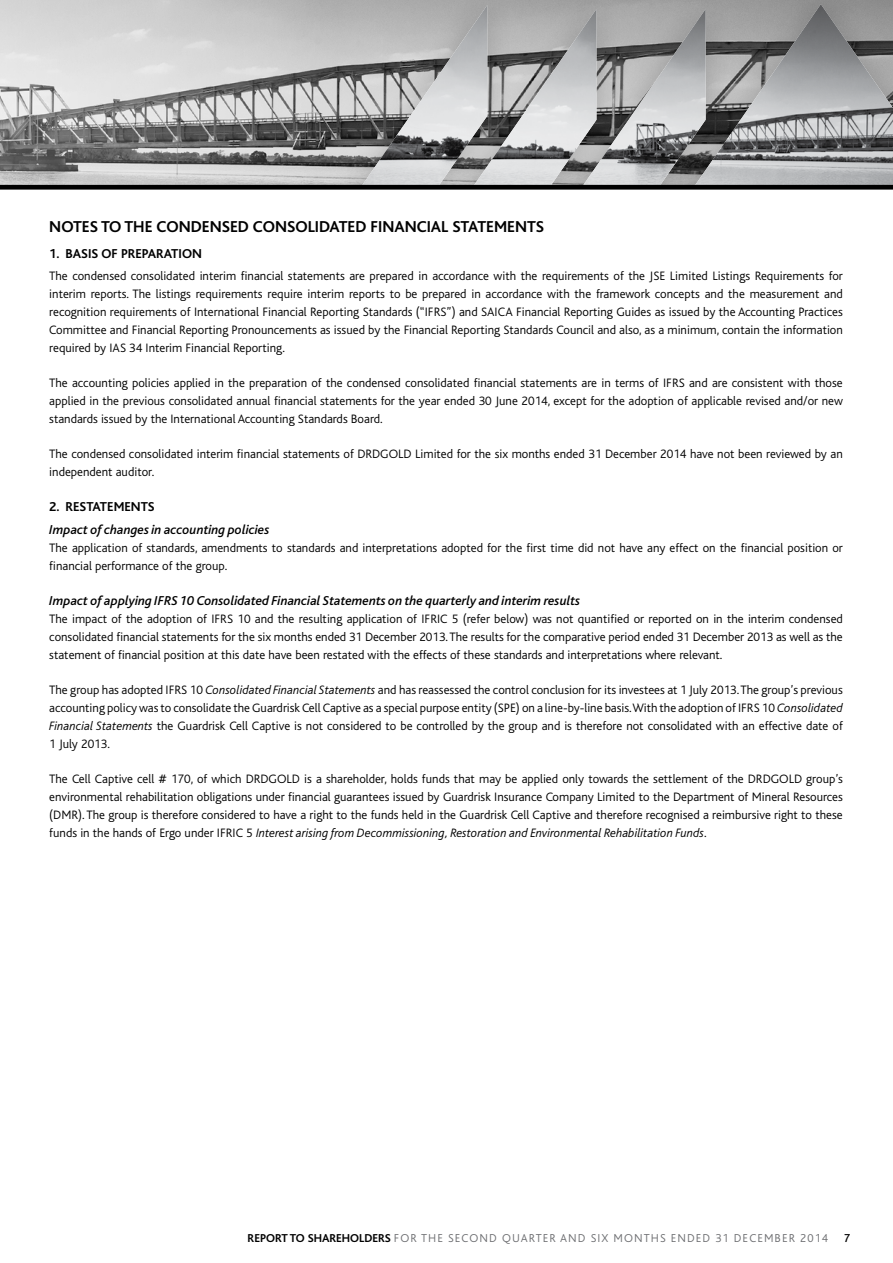
<style>
.page{position:relative;width:893px;height:1263px;background:#fff}
.page>*{position:absolute;margin:0;border:0;box-sizing:border-box;transform-origin:0 0}
.t1{font:700 16.5px "Bliss";color:#000}
.t2{font:italic 500 13.5px "Bliss";color:#000}
.t3{font:700 13.5px "Bliss";color:#000}
.t4{font:300 12.75px/18px "Bliss";color:#000;text-align:justify}
.t5{font:300 12px "Bliss";letter-spacing:.09em;color:#6d6e71}
.t6{font:500 12px "Bliss";color:#000}
.s1{font-style:italic}
.s2{font-weight:700;color:#000}
</style>
<div class="page">
<svg style="left:0;top:0;width:269px;height:185px;background:#b7b7b7"></svg>
<div style="left:269px;top:0;width:624px;height:187px;background:#000;opacity:.2"></div>
<svg style="left:361px;top:5px;width:333px;height:180px;background:#a8a9a9"></svg>
<svg style="left:694px;top:4px;width:199px;height:181px;background:#939495"></svg>
<hr style="left:0;top:185px;width:893px;height:4px;background:#000">
<p class="t1" style="left:49px;top:218px;width:496px">NOTES TO THE CONDENSED CONSOLIDATED FINANCIAL STATEMENTS</p>
<p class="t3" style="left:49px;top:247px;width:154px">1. BASIS OF PREPARATION</p>
<p class="t4" style="left:49px;top:267px;width:795px">The condensed consolidated interim financial statements are prepared in accordance with the requirements of the JSE Limited Listings Requirements for interim reports. The listings requirements require interim reports to be prepared in accordance with the framework concepts and the measurement and recognition requirements of International Financial Reporting Standards (“IFRS”) and SAICA Financial Reporting Guides as issued by the Accounting Practices Committee and Financial Reporting Pronouncements as issued by the Financial Reporting Standards Council and also, as a minimum, contain the information required by IAS 34 Interim Financial Reporting.</p>
<p class="t4" style="left:49px;top:374px;width:795px">The accounting policies applied in the preparation of the condensed consolidated financial statements are in terms of IFRS and are consistent with those applied in the previous consolidated annual financial statements for the year ended 30 June 2014, except for the adoption of applicable revised and/or new standards issued by the International Accounting Standards Board.</p>
<p class="t4" style="left:49px;top:445px;width:795px">The condensed consolidated interim financial statements of DRDGOLD Limited for the six months ended 31 December 2014 have not been reviewed by an independent auditor.</p>
<p class="t3" style="left:49px;top:500px;width:107px">2. RESTATEMENTS</p>
<p class="t2" style="left:49px;top:522px;width:222px">Impact of changes in accounting policies</p>
<p class="t4" style="left:49px;top:539px;width:795px">The application of standards, amendments to standards and interpretations adopted for the first time did not have any effect on the financial position or financial performance of the group.</p>
<p class="t2" style="left:49px;top:593px;width:532px">Impact of applying IFRS 10 Consolidated Financial Statements on the quarterly and interim results</p>
<p class="t4" style="left:49px;top:610px;width:795px">The impact of the adoption of IFRS 10 and the resulting application of IFRIC 5 (refer below) was not quantified or reported on in the interim condensed consolidated financial statements for the six months ended 31 December 2013. The results for the comparative period ended 31 December 2013 as well as the statement of financial position at this date have been restated with the effects of these standards and interpretations where relevant.</p>
<p class="t4" style="left:49px;top:681px;width:795px">The group has adopted IFRS 10 <span class="s1">Consolidated Financial Statements</span> and has reassessed the control conclusion for its investees at 1 July 2013. The group’s previous accounting policy was to consolidate the Guardrisk Cell Captive as a special purpose entity (SPE) on a line-by-line basis. With the adoption of IFRS 10 <span class="s1">Consolidated Financial Statements</span> the Guardrisk Cell Captive is not considered to be controlled by the group and is therefore not consolidated with an effective date of 1 July 2013.</p>
<p class="t4" style="left:49px;top:770px;width:795px">The Cell Captive cell # 170, of which DRDGOLD is a shareholder, holds funds that may be applied only towards the settlement of the DRDGOLD group’s environmental rehabilitation obligations under financial guarantees issued by Guardrisk Insurance Company Limited to the Department of Mineral Resources (DMR). The group is therefore considered to have a right to the funds held in the Guardrisk Cell Captive and therefore recognised a reimbursive right to these funds in the hands of Ergo under IFRIC 5 <span class="s1">Interest arising from Decommissioning, Restoration and Environmental Rehabilitation Funds</span>.</p>
<p class="t5" style="left:248px;top:1232px;width:582px"><span class="s2">REPORT TO SHAREHOLDERS</span> FOR THE SECOND QUARTER AND SIX MONTHS ENDED 31 DECEMBER 2014</p>
<p class="t6" style="left:844px;top:1232px;width:8px">7</p>
</div>
